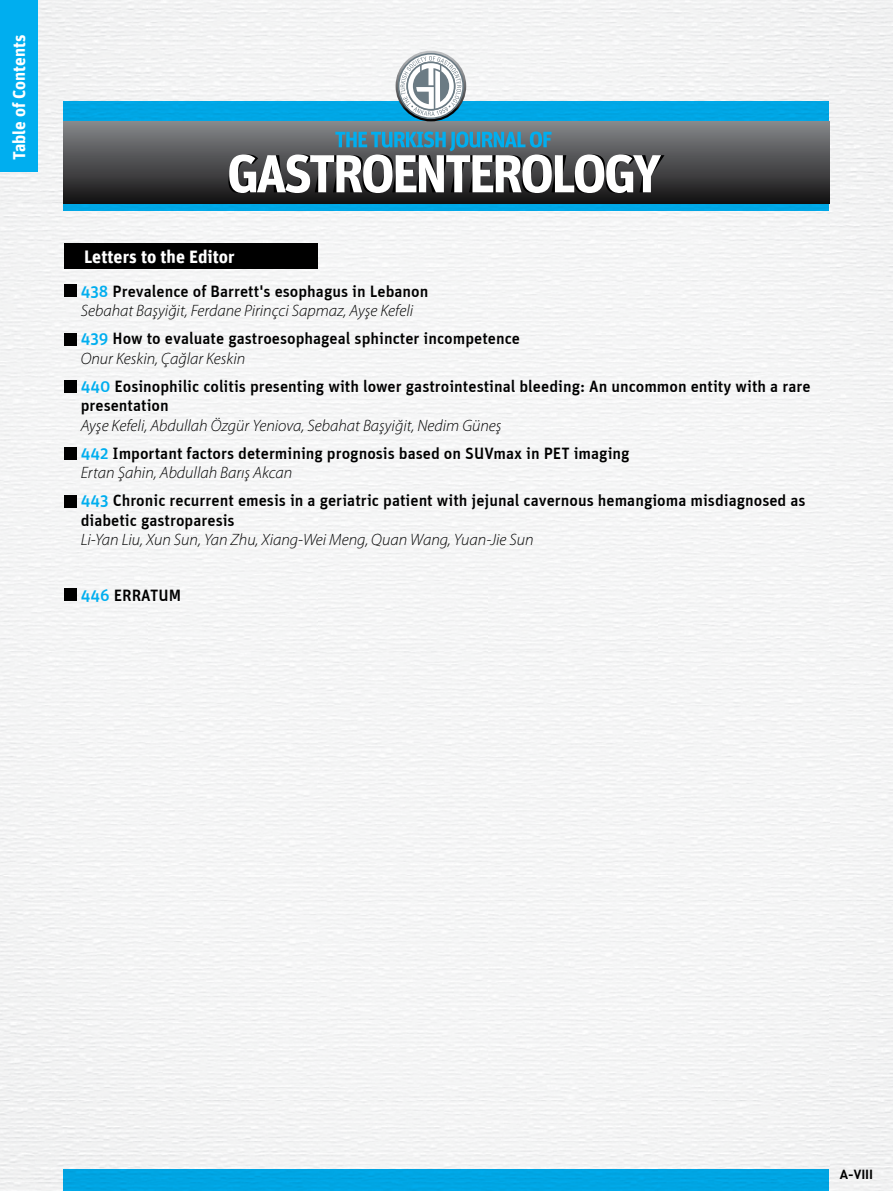
<style>
.page{position:relative;width:893px;height:1191px;background:#f4f5f5}
.page>*{position:absolute;margin:0;border:0;box-sizing:border-box;transform-origin:0 0}
.t1{font:700 18px "Unit";color:#fff}
.t2{font:700 17.25px "Unit";color:#fff}
.t3{font:500 16.5px/19.5px "Unit";color:#000}
.t4{font:italic 300 16.5px "Myriad Pro";color:#000}
.t5{font:700 13.05px "DIN Pro";color:#000}
.s1{color:#00aeef}
</style>
<div class="page">
<div style="left:64px;top:101px;width:765px;height:109px;background:#00a7e5"></div>
<div style="left:64px;top:121px;width:765px;height:82px;background:linear-gradient(to bottom,#87898c,#161516)"></div>
<svg style="left:396px;top:51px;width:70px;height:70px"></svg>
<div style="left:398px;top:53px;width:66px;height:66px;border:2px solid #6b7b84;border-radius:50%"></div>
<svg style="left:401px;top:56px;width:60px;height:60px"></svg>
<svg style="left:228px;top:131px;width:436px;height:62px;background:#849095"></svg>
<div style="left:0;top:0;width:37px;height:172px;background:#00aeef"></div>
<div style="left:64px;top:284px;width:12px;height:12px;background:#000"></div>
<div style="left:64px;top:333px;width:12px;height:12px;background:#000"></div>
<div style="left:64px;top:381px;width:12px;height:12px;background:#000"></div>
<div style="left:64px;top:447px;width:12px;height:13px;background:#000"></div>
<div style="left:64px;top:495px;width:12px;height:12px;background:#000"></div>
<div style="left:64px;top:588px;width:12px;height:12px;background:#000"></div>
<div style="left:64px;top:243px;width:253px;height:25px;background:#000"></div>
<div style="left:64px;top:1169px;width:765px;height:22px;background:#00a5e3"></div>
<p class="t2" style="left:9px;top:160px;width:127px;rotate:-90deg">Table of Contents</p>
<p class="t1" style="left:84px;top:245px;width:152px">Letters to the Editor</p>
<p class="t3" style="left:81px;top:281px;width:349px"><span class="s1">438</span> Prevalence of Barrett's esophagus in Lebanon</p>
<p class="t4" style="left:81px;top:301px;width:334px">Sebahat Başyiğit, Ferdane Pirinçci Sapmaz, Ayşe Kefeli</p>
<p class="t3" style="left:81px;top:328px;width:441px"><span class="s1">439</span> How to evaluate gastroesophageal sphincter incompetence</p>
<p class="t4" style="left:81px;top:348px;width:166px">Onur Keskin, Çağlar Keskin</p>
<p class="t3" style="left:81px;top:376px;width:731px"><span class="s1">440</span> Eosinophilic colitis presenting with lower gastrointestinal bleeding: An uncommon entity with a rare presentation</p>
<p class="t4" style="left:81px;top:415px;width:422px">Ayşe Kefeli, Abdullah Özgür Yeniova, Sebahat Başyiğit, Nedim Güneş</p>
<p class="t3" style="left:81px;top:443px;width:550px"><span class="s1">442</span> Important factors determining prognosis based on SUVmax in PET imaging</p>
<p class="t4" style="left:81px;top:463px;width:213px">Ertan Şahin, Abdullah Barış Akcan</p>
<p class="t3" style="left:81px;top:490px;width:726px"><span class="s1">443</span> Chronic recurrent emesis in a geriatric patient with jejunal cavernous hemangioma misdiagnosed as diabetic gastroparesis</p>
<p class="t4" style="left:81px;top:530px;width:454px">Li-Yan Liu, Xun Sun, Yan Zhu, Xiang-Wei Meng, Quan Wang, Yuan-Jie Sun</p>
<p class="t3" style="left:81px;top:585px;width:102px"><span class="s1">446</span> ERRATUM</p>
<p class="t5" style="left:840px;top:1165px;width:35px">A-VIII</p>
</div>
